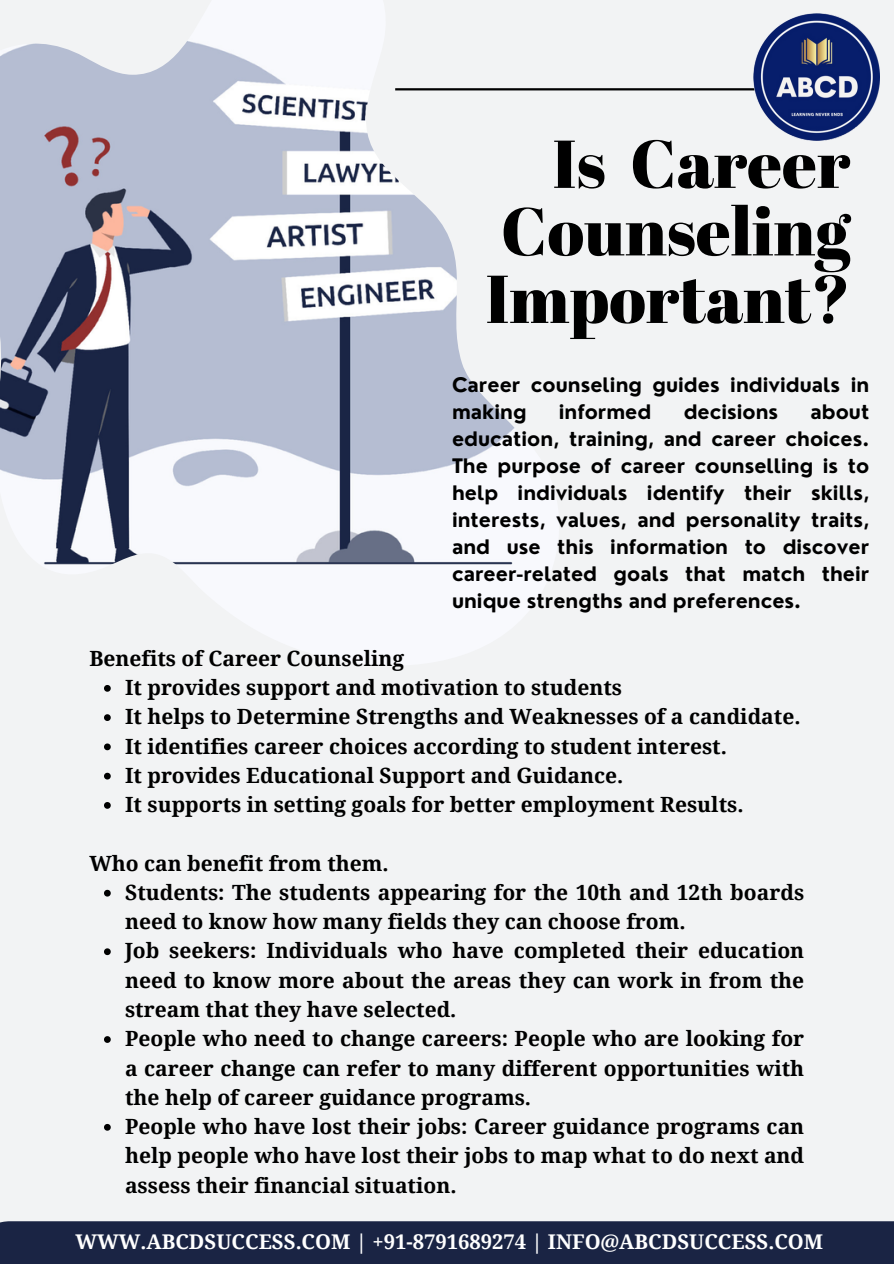
<style>
.page{position:relative;width:894px;height:1264px;background:#fff}
.page>*{position:absolute;margin:0;border:0;box-sizing:border-box;transform-origin:0 0}
.t1{font:67.5px/67.5px "Abril Fatface";color:#000;text-align:justify}
.t2{font:700 21px/29.2px "Noto Serif";color:#000;text-align:justify}
.t3{font:700 20.25px "Noto Serif";color:#fff}
.t4{font:700 19.5px/27px "Nourd";color:#000}
</style>
<div class="page">
<div style="left:0;top:0;width:893px;height:1263px;background:#f2f3f4"></div>
<img style="left:0;top:41px;width:564px;height:524px">
<hr style="left:395px;top:88px;width:409px;height:2px;background:#000">
<img style="left:753px;top:13px;width:126px;height:127px">
<svg style="left:104px;top:685px;width:7px;height:6px"></svg>
<svg style="left:104px;top:714px;width:7px;height:7px"></svg>
<svg style="left:104px;top:743px;width:7px;height:7px"></svg>
<svg style="left:104px;top:772px;width:7px;height:7px"></svg>
<svg style="left:104px;top:802px;width:7px;height:6px"></svg>
<svg style="left:104px;top:889px;width:7px;height:7px"></svg>
<svg style="left:104px;top:948px;width:7px;height:7px"></svg>
<svg style="left:104px;top:1036px;width:7px;height:6px"></svg>
<svg style="left:104px;top:1123px;width:7px;height:7px"></svg>
<div style="left:0;top:1221px;width:893px;height:42px;background:#1a2444"></div>
<p class="t1" style="left:485px;top:128px;width:366px;text-indent:67px">Is Career Counseling Important?</p>
<h2 class="t4" style="left:452px;top:371px;width:418px">Career counseling guides individuals in making</h2>
<h2 class="t4" style="left:558px;top:398px;width:94px">informed</h2>
<h2 class="t4" style="left:683px;top:398px;width:96px">decisions</h2>
<h2 class="t4" style="left:452px;top:398px;width:418px;text-align:justify;text-indent:358px">about education, training, and career choices.<br>The purpose of career counselling is to help individuals identify their skills, interests, values, and personality traits, and use this information to discover career-related goals that match their unique strengths and preferences.</h2>
<h3 class="t2" style="left:89px;top:643px;width:316px">Benefits of Career Counseling</h3>
<h3 class="t2" style="left:125px;top:672px;width:498px">It provides support and motivation to students</h3>
<p class="t2" style="left:125px;top:701px;width:676px">It helps to Determine Strengths and Weaknesses of a candidate.</p>
<p class="t2" style="left:125px;top:730px;width:603px">It identifies career choices according to student interest.</p>
<p class="t2" style="left:125px;top:760px;width:499px">It provides Educational Support and Guidance.</p>
<p class="t2" style="left:125px;top:789px;width:620px">It supports in setting goals for better employment Results.</p>
<p class="t2" style="left:89px;top:847px;width:301px">Who can benefit from them.</p>
<h3 class="t2" style="left:125px;top:877px;width:680px">Students: The students appearing for the 10th and 12th boards need to know how many fields they can choose from.</h3>
<p class="t2" style="left:125px;top:935px;width:680px">Job seekers: Individuals who have completed their education need to know more about the areas they can work in from the stream that they have selected.</p>
<p class="t2" style="left:125px;top:1023px;width:680px">People who need to change careers: People who are looking for a career change can refer to many different opportunities with the help of career guidance programs.</p>
<p class="t2" style="left:125px;top:1111px;width:680px">People who have lost their jobs: Career guidance programs can help people who have lost their jobs to map what to do next and assess their financial situation.</p>
<p class="t3" style="left:76px;top:1227px;width:749px">WWW.ABCDSUCCESS.COM | +91-8791689274 | INFO@ABCDSUCCESS.COM</p>
</div>
